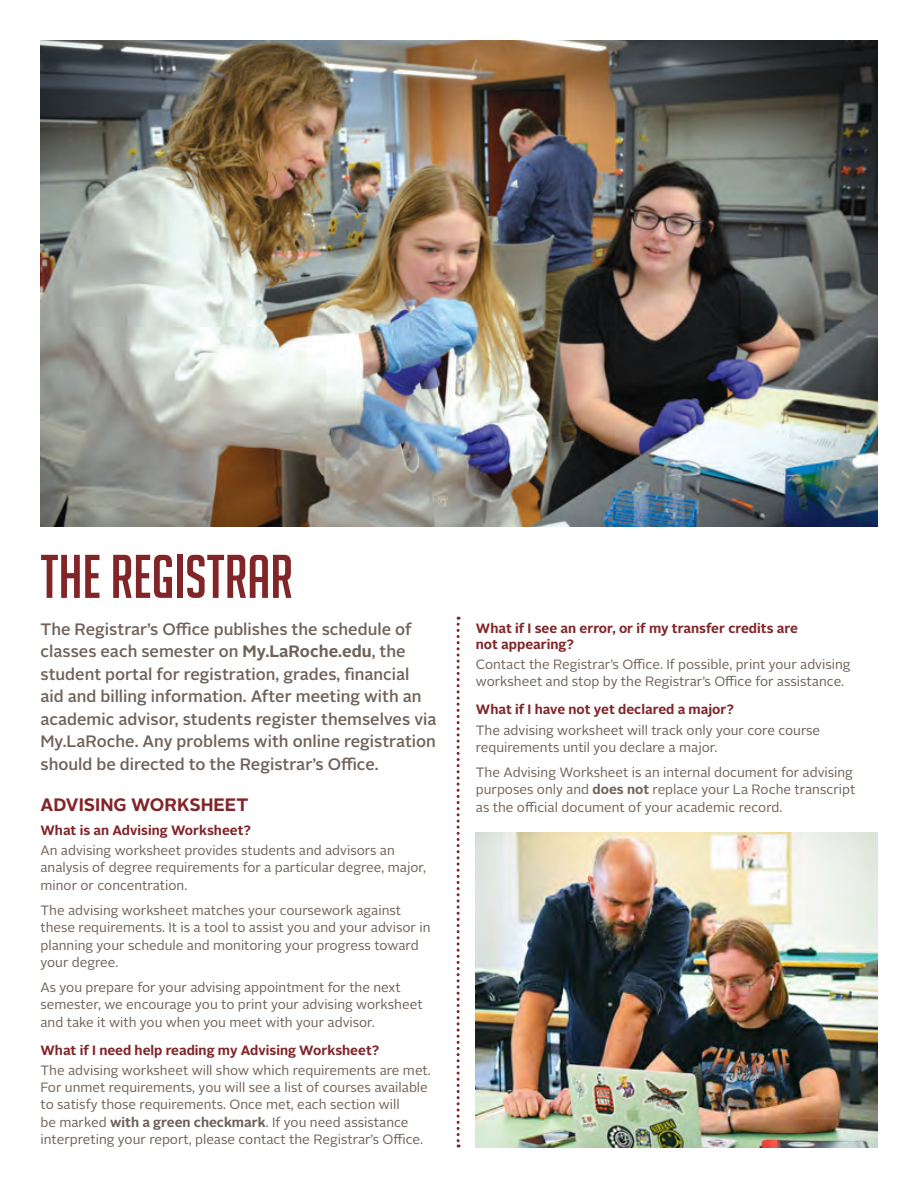
<style>
.page{position:relative;width:918px;height:1188px;background:#fff}
.page>*{position:absolute;margin:0;border:0;box-sizing:border-box;transform-origin:0 0}
.t1{font:60px "Big Noodle Titling";color:#822528}
.t2{font:700 18px "Alright Sans";color:#822528}
.List_Paragraph{font:500 16.5px/22.5px "Alright Sans";color:#6f6259}
.t3{font:13.5px/17.2px "Alright Sans";color:#6f6259}
.t4{font:700 13.5px/16.2px "Alright Sans";color:#822528}
.s1{font-weight:700}
</style>
<div class="page">
<svg style="left:457px;top:617px;width:3px;height:531px"></svg>
<img style="left:40px;top:40px;width:838px;height:486px">
<img style="left:476px;top:833px;width:402px;height:315px">
<p class="t1" style="left:40px;top:544px;width:254px">THE REGISTRAR</p>
<p class="List_Paragraph" style="left:40px;top:618px;width:397px">The Registrar’s Office publishes the schedule of classes each semester on <span class="s1">My.LaRoche.edu</span>, the student portal for registration, grades, financial aid and billing information. After meeting with an academic advisor, students register themselves via My.LaRoche. Any problems with online registration should be directed to the Registrar’s Office.</p>
<p class="t2" style="left:40px;top:792px;width:209px">ADVISING WORKSHEET</p>
<p class="t4" style="left:40px;top:822px;width:212px">What is an Advising Worksheet?</p>
<p class="t3" style="left:40px;top:842px;width:387px">An advising worksheet provides students and advisors an analysis of degree requirements for a particular degree, major, minor or concentration.</p>
<p class="t3" style="left:40px;top:902px;width:391px">The advising worksheet matches your coursework against these requirements. It is a tool to assist you and your advisor in planning your schedule and monitoring your progress toward your degree.</p>
<p class="t3" style="left:40px;top:979px;width:384px">As you prepare for your advising appointment for the next semester, we encourage you to print your advising worksheet and take it with you when you meet with your advisor.</p>
<p class="t4" style="left:40px;top:1042px;width:340px">What if I need help reading my Advising Worksheet?</p>
<p class="t3" style="left:40px;top:1062px;width:392px">The advising worksheet will show which requirements are met.<br>For unmet requirements, you will see a list of courses available to satisfy those requirements. Once met, each section will<br>be marked <span class="s1">with a green checkmark</span>. If you need assistance interpreting your report, please contact the Registrar’s Office.</p>
<p class="t4" style="left:476px;top:620px;width:324px">What if I see an error, or if my transfer credits are not appearing?</p>
<p class="t3" style="left:476px;top:656px;width:376px">Contact the Registrar’s Office. If possible, print your advising worksheet and stop by the Registrar’s Office for assistance.</p>
<p class="t4" style="left:476px;top:702px;width:260px">What if I have not yet declared a major?</p>
<p class="t3" style="left:476px;top:721px;width:346px">The advising worksheet will track only your core course requirements until you declare a major.</p>
<p class="t3" style="left:476px;top:764px;width:381px">The Advising Worksheet is an internal document for advising purposes only and <span class="s1">does not</span> replace your La Roche transcript as the official document of your academic record.</p>
</div>
